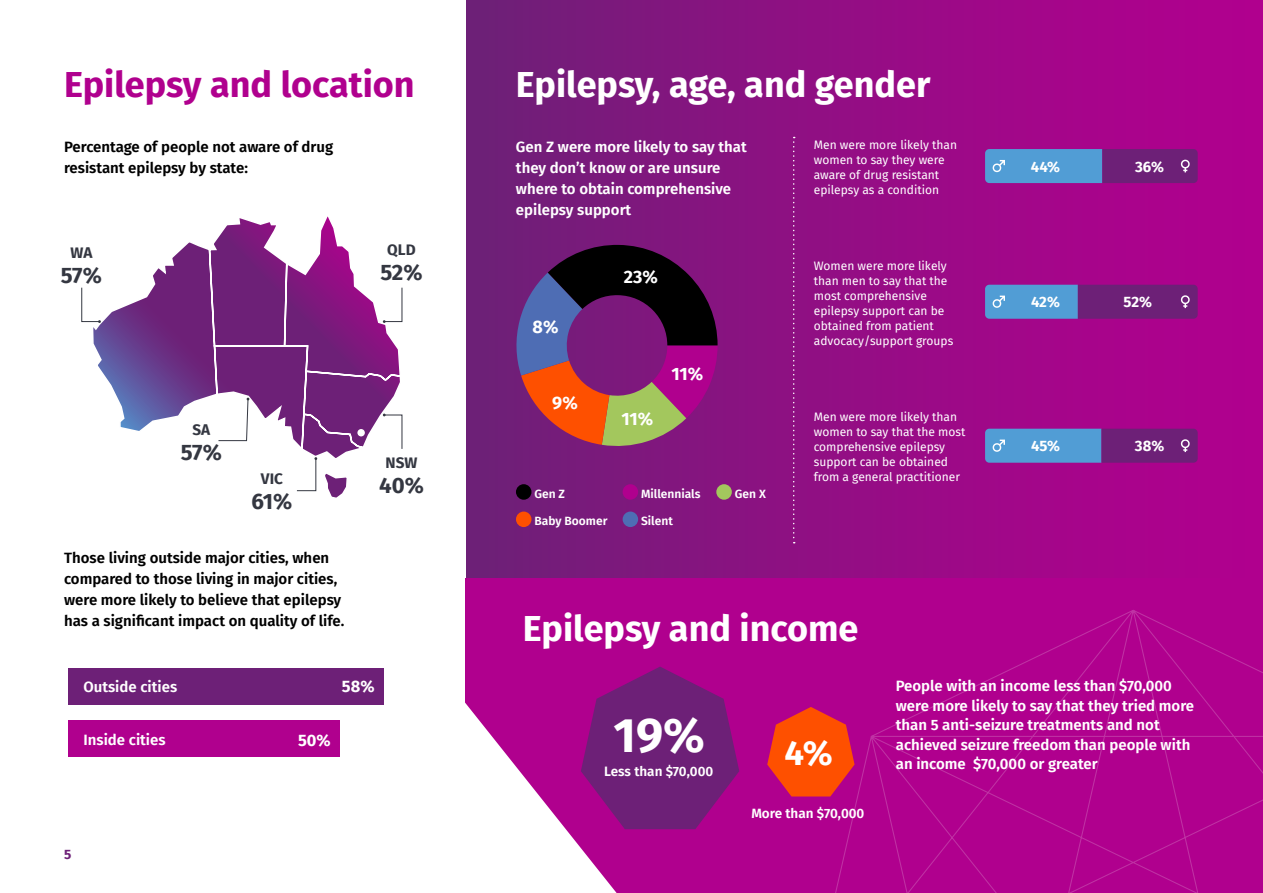
<style>
.page{position:relative;width:1263px;height:893px;background:#fff}
.page>*{position:absolute;margin:0;border:0;box-sizing:border-box;transform-origin:0 0}
.Bullet{font:700 48.6px "Fira Sans";color:#fff}
.t1{font:700 36px "Fira Sans";color:#fff}
.t2{font:700 36px "Fira Sans";color:#b0008e}
.Bullet-2{font:700 34.8px "Fira Sans";color:#fff}
.Bullet-3{font:700 22.2px "Fira Sans";letter-spacing:-.03em;color:#343741}
.Bullet-4{font:700 18px "Fira Sans";color:#fff}
.Bullet-5{font:700 16.5px "Fira Sans";color:#fff}
.Bullet-6{font:700 15.3px "Fira Sans";color:#343741}
.Opener{font:600 15px/21px "Fira Sans";color:#000}
.Bullet-7{font:600 15px/19.5px "Fira Sans";color:#fff}
.Opener-2{font:600 15px/21px "Fira Sans";color:#fff}
.Bullet-8{font:700 15px "Fira Sans";letter-spacing:-.005em;color:#fff}
.Bullet-9{font:600 13.5px "Fira Sans";color:#fff}
.t3{font:700 13.5px "Fira Sans";color:#6d2077}
.Bullet-10{font:12px/15px "Fira Sans";color:#fff}
.Bullet-11{font:600 12px "Fira Sans";color:#fff}
</style>
<div class="page">
<div style="left:68px;top:720px;width:272px;height:37px;background:#b0008e"></div>
<div style="left:68px;top:668px;width:316px;height:36px;background:#6d2077"></div>
<div style="left:466px;top:0;width:797px;height:578px;background:linear-gradient(to right,#6f1f78,#b60090)"></div>
<div style="left:466px;top:578px;width:797px;height:315px;background:#b0008e"></div>
<svg style="left:93px;top:216px;width:307px;height:282px"></svg>
<svg style="left:383px;top:414px;width:20px;height:36px"></svg>
<svg style="left:383px;top:287px;width:20px;height:36px"></svg>
<svg style="left:81px;top:287px;width:20px;height:36px"></svg>
<svg style="left:296px;top:457px;width:21px;height:34px"></svg>
<svg style="left:218px;top:398px;width:31px;height:43px"></svg>
<div style="left:516px;top:484px;width:15px;height:16px;background:#000;border-radius:50%"></div>
<div style="left:623px;top:484px;width:15px;height:16px;background:#b0008e;border-radius:50%"></div>
<div style="left:716px;top:484px;width:16px;height:16px;background:#a3c75d;border-radius:50%"></div>
<div style="left:516px;top:512px;width:15px;height:15px;background:#fe5000;border-radius:50%"></div>
<div style="left:623px;top:512px;width:15px;height:15px;background:#4e6db4;border-radius:50%"></div>
<svg style="left:767px;top:710px;width:38px;height:86px"></svg>
<svg style="left:465px;top:667px;width:274px;height:226px"></svg>
<svg style="left:793px;top:137px;width:2px;height:406px"></svg>
<svg style="left:515px;top:244px;width:202px;height:203px"></svg>
<svg style="left:805px;top:610px;width:458px;height:283px"></svg>
<svg style="left:985px;top:149px;width:213px;height:34px"></svg>
<svg style="left:985px;top:285px;width:213px;height:34px"></svg>
<svg style="left:985px;top:429px;width:213px;height:34px"></svg>
<p class="t2" style="left:64px;top:55px;width:352px">Epilepsy and location</p>
<p class="t1" style="left:516px;top:55px;width:416px">Epilepsy, age, and gender</p>
<p class="Opener" style="left:64px;top:135px;width:271px">Percentage of people not aware of drug resistant epilepsy by state:</p>
<p class="Bullet-6" style="left:70px;top:240px;width:23px">WA</p>
<p class="Bullet-3" style="left:61px;top:256px;width:43px">57%</p>
<p class="Bullet-6" style="left:387px;top:237px;width:30px">QLD</p>
<p class="Bullet-3" style="left:380px;top:254px;width:44px">52%</p>
<p class="Bullet-6" style="left:192px;top:417px;width:19px">SA</p>
<p class="Bullet-3" style="left:181px;top:434px;width:43px">57%</p>
<p class="Bullet-6" style="left:261px;top:465px;width:23px">VIC</p>
<p class="Bullet-3" style="left:252px;top:482px;width:42px">61%</p>
<p class="Opener" style="left:64px;top:547px;width:282px">Those living outside major cities, when compared to those living in major cities, were more likely to believe that epilepsy has a significant impact on quality of life.</p>
<p class="Bullet-6" style="left:386px;top:450px;width:33px">NSW</p>
<p class="Bullet-3" style="left:379px;top:467px;width:46px">40%</p>
<p class="Opener-2" style="left:516px;top:135px;width:232px">Gen Z were more likely to say that they don’t know or are unsure where to obtain comprehensive epilepsy support</p>
<p class="Bullet-4" style="left:533px;top:311px;width:27px">8%</p>
<p class="Bullet-4" style="left:552px;top:387px;width:27px">9%</p>
<p class="Bullet-11" style="left:534px;top:483px;width:32px">Gen Z</p>
<p class="Bullet-4" style="left:624px;top:262px;width:35px">23%</p>
<p class="Bullet-4" style="left:621px;top:404px;width:33px">11%</p>
<p class="Bullet-4" style="left:671px;top:359px;width:33px">11%</p>
<p class="Bullet-11" style="left:641px;top:483px;width:61px">Millennials</p>
<p class="Bullet-11" style="left:735px;top:483px;width:33px">Gen X</p>
<p class="Bullet-11" style="left:534px;top:511px;width:75px">Baby Boomer</p>
<p class="Bullet-11" style="left:641px;top:511px;width:33px">Silent</p>
<p class="Bullet-10" style="left:814px;top:137px;width:145px">Men were more likely than women to say they were aware of drug resistant epilepsy as a condition</p>
<p class="Bullet-10" style="left:814px;top:258px;width:141px">Women were more likely than men to say that the most comprehensive epilepsy support can be obtained from patient advocacy/support groups</p>
<p class="Bullet-10" style="left:814px;top:409px;width:153px">Men were more likely than women to say that the most comprehensive epilepsy support can be obtained from a general practitioner</p>
<p class="t1" style="left:523px;top:598px;width:337px">Epilepsy and income</p>
<p class="Bullet-8" style="left:1031px;top:154px;width:31px">44%</p>
<p class="Bullet-8" style="left:1135px;top:154px;width:31px">36%</p>
<p class="Bullet-8" style="left:1031px;top:289px;width:30px">42%</p>
<p class="Bullet-8" style="left:1123px;top:289px;width:30px">52%</p>
<p class="Bullet-8" style="left:1031px;top:433px;width:30px">45%</p>
<p class="Bullet-8" style="left:1135px;top:433px;width:31px">38%</p>
<p class="Bullet-7" style="left:83px;top:676px;width:95px">Outside cities</p>
<p class="Bullet-7" style="left:83px;top:729px;width:84px">Inside cities</p>
<p class="t3" style="left:64px;top:843px;width:9px">5</p>
<p class="Bullet-5" style="left:342px;top:672px;width:34px">58%</p>
<p class="Bullet-5" style="left:298px;top:726px;width:34px">50%</p>
<p class="Bullet" style="left:613px;top:694px;width:93px">19%</p>
<p class="Bullet-9" style="left:604px;top:760px;width:111px">Less than $70,000</p>
<p class="Bullet-2" style="left:785px;top:723px;width:50px">4%</p>
<p class="Bullet-9" style="left:751px;top:802px;width:115px">More than $70,000</p>
<p class="Bullet-7" style="left:896px;top:675px;width:300px">People with an income less than $70,000 were more likely to say that they tried more than 5 anti-seizure treatments and not achieved seizure freedom than people with an income $70,000 or greater</p>
</div>
